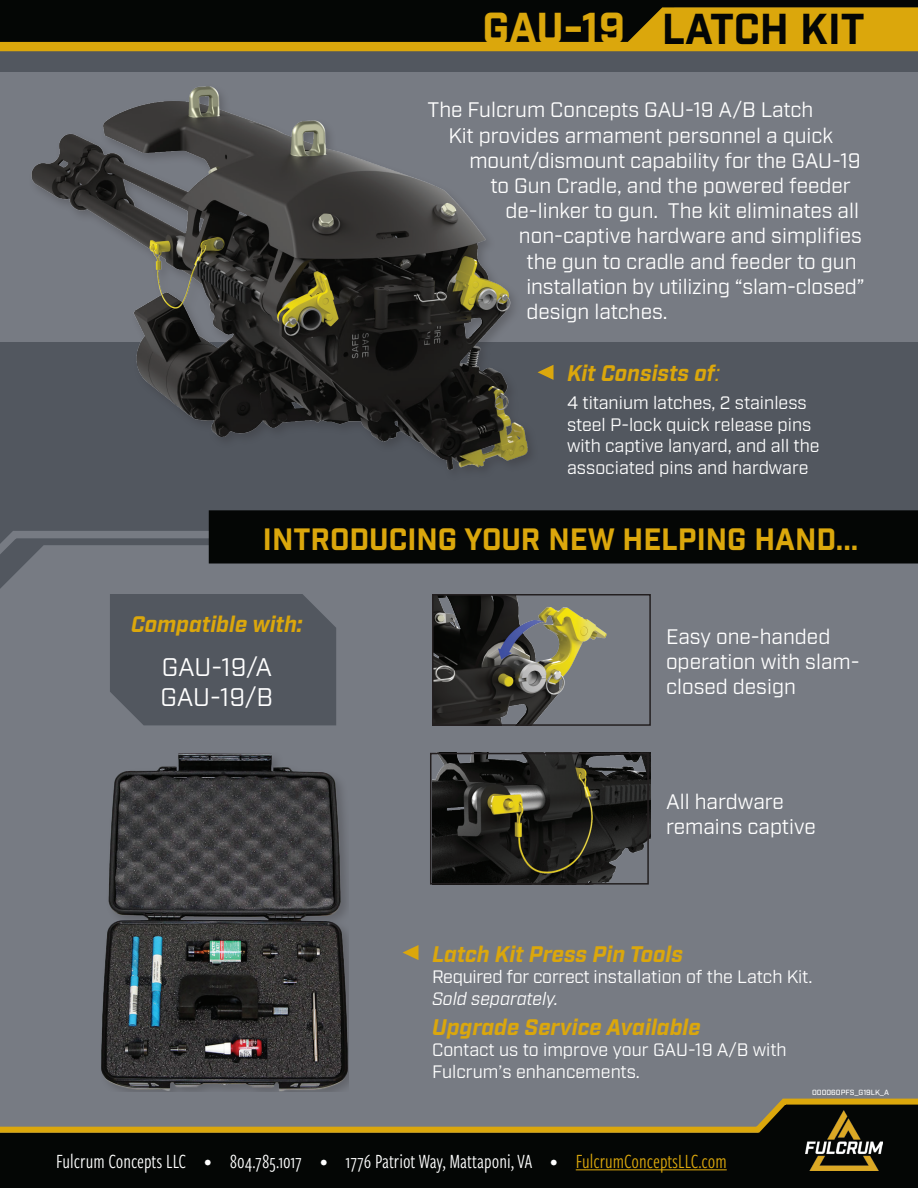
<style>
.page{position:relative;width:918px;height:1188px;background:#52575f}
.page>*{position:absolute;margin:0;border:0;box-sizing:border-box;transform-origin:0 0}
.t1{font:42px "Industry Inc Base";color:#040605}
.t2{font:30px "Industry Inc Base";color:#dba70c}
.t3{font:25.5px/30.6px "Industry";letter-spacing:-.01em;color:#fff}
.t4{font:italic 700 22.5px "Industry";color:#dba70c}
.t5{font:21px/25.2px "Industry";color:#fff}
.t6{font:21px "Freight Sans Cmp Pro";color:#fff}
.t7{font:18px/21.6px "Industry";color:#fff}
.t8{font:italic 18px "Industry";color:#fff}
.t9{font:500 7.5px "Industry";color:#fff}
.s1{color:#dba70c}
.s2{font-weight:400}
.s3{font-size:15px}
</style>
<div class="page">
<div style="left:0;top:564px;width:918px;height:532px;background:#777b83"></div>
<svg style="left:403px;top:945px;width:15px;height:15px"></svg>
<img style="left:100px;top:753px;width:249px;height:338px">
<svg style="left:0;top:0;width:918px;height:51px;background:#554307"></svg>
<div style="left:0;top:72px;width:918px;height:270px;background:#777b83"></div>
<div style="left:209px;top:510px;width:709px;height:54px;background:#040605"></div>
<div style="left:28px;top:84px;width:511px;height:398px;background:#231f20;opacity:.25"></div>
<img style="left:31px;top:86px;width:497px;height:383px">
<div style="left:0;top:1136px;width:918px;height:52px;background:#040605"></div>
<svg style="left:0;top:1096px;width:918px;height:40px;background:#76715d"></svg>
<img style="left:806px;top:1110px;width:76px;height:61px">
<hr style="left:576px;top:1169px;width:151px;height:1px;background:#dba70c">
<img style="left:433px;top:753px;width:218px;height:132px">
<div style="left:430px;top:753px;width:219px;height:132px;border:2px solid #231f20"></div>
<img style="left:439px;top:597px;width:168px;height:126px">
<div style="left:432px;top:594px;width:219px;height:132px;border:2px solid #231f20"></div>
<svg style="left:0;top:527px;width:439px;height:198px"></svg>
<svg style="left:538px;top:365px;width:16px;height:15px"></svg>
<h1 class="t1" style="left:483px;top:3px;width:384px"><span class="s1">GAU-19</span> LATCH KIT</h1>
<p class="t5" style="left:427px;top:98px;width:387px">The Fulcrum Concepts GAU-19 A/B Latch</p>
<p class="t5" style="left:448px;top:123px;width:386px">Kit provides armament personnel a quick</p>
<p class="t5" style="left:469px;top:148px;width:393px">mount/dismount capability for the GAU-19</p>
<p class="t5" style="left:490px;top:174px;width:362px">to Gun Cradle, and the powered feeder</p>
<p class="t5" style="left:505px;top:199px;width:355px">de-linker to gun. The kit eliminates all</p>
<p class="t5" style="left:519px;top:224px;width:345px">non-captive hardware and simplifies</p>
<p class="t5" style="left:526px;top:249px;width:332px">the gun to cradle and feeder to gun</p>
<p class="t5" style="left:526px;top:274px;width:340px">installation by utilizing “slam-closed”</p>
<p class="t5" style="left:526px;top:300px;width:142px">design latches.</p>
<p class="t4" style="left:567px;top:360px;width:154px">Kit Consists of<span class="s2">:</span></p>
<p class="t7" style="left:567px;top:393px;width:254px">4 titanium latches, 2 stainless steel P-lock quick release pins with captive lanyard, and all the associated pins and hardware</p>
<h2 class="t2" style="left:263px;top:521px;width:597px">INTRODUCING YOUR NEW HELPING HAND...</h2>
<p class="t4" style="left:131px;top:610px;width:173px">Compatible with:</p>
<p class="t3" style="left:160px;top:652px;width:114px">GAU‑19/A<br>GAU‑19/B</p>
<p class="t5" style="left:666px;top:625px;width:195px">Easy one-handed operation with slam&shy;closed design</p>
<p class="t5" style="left:666px;top:789px;width:151px">All hardware remains captive</p>
<p class="t4" style="left:432px;top:941px;width:253px">Latch Kit Press Pin Tools</p>
<p class="t7" style="left:432px;top:967px;width:382px">Required for correct installation of the Latch Kit.</p>
<p class="t8" style="left:432px;top:988px;width:128px">Sold separately.</p>
<p class="t4" style="left:432px;top:1013px;width:270px">Upgrade Service Available</p>
<p class="t7" style="left:432px;top:1040px;width:356px">Contact us to improve your GAU-19 A/B with<br>Fulcrum’s enhancements.</p>
<p class="t9" style="left:812px;top:1088px;width:78px">000060PFS_G19LK_A</p>
<p class="t6" style="left:56px;top:1147px;width:672px">Fulcrum Concepts LLC <span class="s3">•</span> 804.785.1017 <span class="s3">•</span> 1776 Patriot Way, Mattaponi, VA <span class="s3">•</span> <span class="s1">FulcrumConceptsLLC.com</span></p>
</div>
